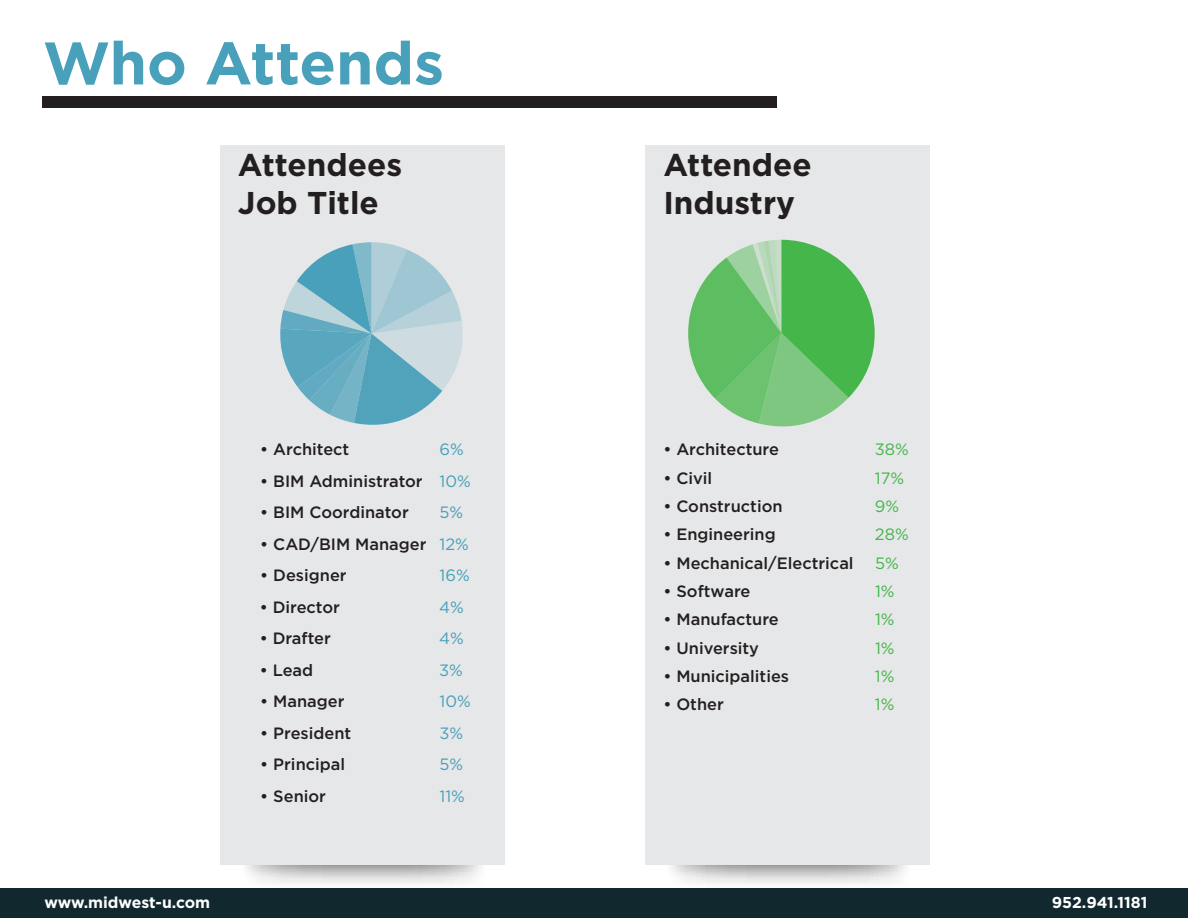
<style>
.page{position:relative;width:1188px;height:918px;background:#fff}
.page>*{position:absolute;margin:0;border:0;box-sizing:border-box;transform-origin:0 0}
.t1{font:700 60px "Gotham";color:#49a0ba}
.t2{font:700 31.5px/37.8px "Gotham";color:#231f20}
.t3{font:500 16.35px "Gotham";color:#231f20}
.t4{font:16.35px "Gotham";color:#49a0ba}
.t5{font:16.35px "Gotham";color:#45b649}
.t6{font:700 15.75px "Gotham";color:#fff}
.s1{font-weight:400;color:#49a0ba}
</style>
<div class="page">
<svg style="left:246px;top:865px;width:234px;height:18px"></svg>
<svg style="left:671px;top:865px;width:234px;height:18px"></svg>
<div style="left:43px;top:96px;width:734px;height:11px;background:#231f20"></div>
<div style="left:220px;top:145px;width:286px;height:720px;background:#e6e7e8"></div>
<div style="left:645px;top:145px;width:285px;height:720px;background:#e6e7e8"></div>
<div style="left:0;top:888px;width:1188px;height:30px;background:#11282f"></div>
<svg style="left:280px;top:242px;width:183px;height:183px"></svg>
<svg style="left:688px;top:240px;width:187px;height:186px"></svg>
<h1 class="t1" style="left:43px;top:23px;width:403px">Who Attends</h1>
<h2 class="t2" style="left:238px;top:146px;width:166px">Attendees<br>Job Title</h2>
<h2 class="t2" style="left:663px;top:146px;width:150px">Attendee<br>Industry</h2>
<p class="t3" style="left:260px;top:439px;width:91px">• Architect</p>
<p class="t4" style="left:440px;top:439px;width:26px">6%</p>
<p class="t3" style="left:663px;top:439px;width:117px">• Architecture</p>
<p class="t5" style="left:875px;top:439px;width:36px">38%</p>
<p class="t3" style="left:260px;top:470px;width:212px">• BIM Administrator <span class="s1">10%</span></p>
<p class="t3" style="left:663px;top:467px;width:50px">• Civil</p>
<p class="t5" style="left:875px;top:468px;width:31px">17%</p>
<p class="t3" style="left:260px;top:502px;width:150px">• BIM Coordinator</p>
<p class="t4" style="left:440px;top:502px;width:25px">5%</p>
<p class="t3" style="left:663px;top:496px;width:121px">• Construction</p>
<p class="t5" style="left:875px;top:496px;width:26px">9%</p>
<p class="t3" style="left:260px;top:533px;width:210px">• CAD/BIM Manager <span class="s1">12%</span></p>
<p class="t3" style="left:663px;top:524px;width:114px">• Engineering</p>
<p class="t5" style="left:875px;top:524px;width:35px">28%</p>
<p class="t3" style="left:260px;top:565px;width:88px">• Designer</p>
<p class="t4" style="left:440px;top:565px;width:32px">16%</p>
<p class="t3" style="left:664px;top:552px;width:192px">• Mechanical/Electrical</p>
<p class="t3" style="left:664px;top:581px;width:88px">• Software</p>
<p class="t5" style="left:875px;top:552px;width:25px">5%</p>
<p class="t5" style="left:875px;top:581px;width:21px">1%</p>
<p class="t3" style="left:260px;top:596px;width:82px">• Director</p>
<p class="t4" style="left:439px;top:596px;width:26px">4%</p>
<p class="t3" style="left:664px;top:609px;width:117px">• Manufacture</p>
<p class="t5" style="left:875px;top:609px;width:21px">1%</p>
<p class="t3" style="left:260px;top:628px;width:73px">• Drafter</p>
<p class="t4" style="left:439px;top:628px;width:26px">4%</p>
<p class="t3" style="left:260px;top:659px;width:55px">• Lead</p>
<p class="t4" style="left:439px;top:660px;width:25px">3%</p>
<p class="t3" style="left:260px;top:691px;width:86px">• Manager</p>
<p class="t4" style="left:440px;top:691px;width:33px">10%</p>
<p class="t3" style="left:260px;top:722px;width:92px">• President</p>
<p class="t4" style="left:440px;top:723px;width:25px">3%</p>
<p class="t3" style="left:260px;top:754px;width:86px">• Principal</p>
<p class="t4" style="left:440px;top:754px;width:25px">5%</p>
<p class="t3" style="left:260px;top:785px;width:67px">• Senior</p>
<p class="t4" style="left:440px;top:786px;width:27px">11%</p>
<p class="t3" style="left:664px;top:637px;width:97px">• University</p>
<p class="t5" style="left:875px;top:637px;width:21px">1%</p>
<p class="t3" style="left:663px;top:665px;width:127px">• Municipalities</p>
<p class="t5" style="left:875px;top:666px;width:21px">1%</p>
<p class="t3" style="left:663px;top:694px;width:62px">• Other</p>
<p class="t5" style="left:875px;top:694px;width:21px">1%</p>
<p class="t6" style="left:44px;top:892px;width:167px">www.midwest-u.com</p>
<p class="t6" style="left:1052px;top:892px;width:97px">952.941.1181</p>
</div>
